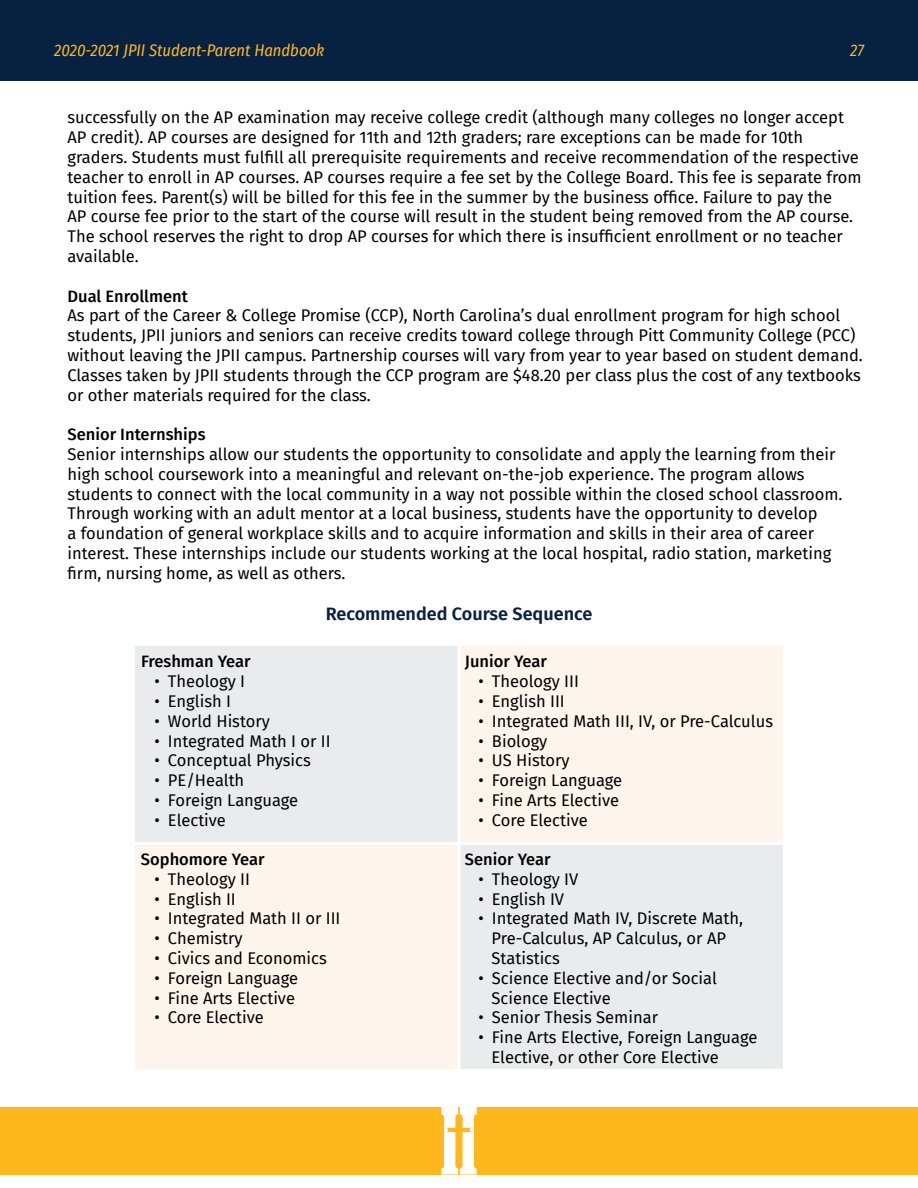
<style>
.page{position:relative;width:918px;height:1188px;background:#fff}
.page>*{position:absolute;margin:0;border:0;box-sizing:border-box;transform-origin:0 0}
.t1{font:600 18px "Fira Sans";color:#072241}
.t2{font:16.5px/19.8px "Fira Sans";color:#000}
.t3{font:500 16.5px "Fira Sans";color:#000}
.t4{font:italic 16.5px "Fira Sans Condensed";color:#ffb71e}
</style>
<div class="page">
<div style="left:0;top:0;width:918px;height:81px;background:#072241"></div>
<div style="left:0;top:1107px;width:918px;height:67px;background:#ffb71e"></div>
<svg style="left:441px;top:1107px;width:36px;height:67px"></svg>
<svg style="left:135px;top:646px;width:648px;height:423px;background:#f3efeb"></svg>
<hr style="left:458px;top:646px;width:2px;height:196px;background:#fff">
<hr style="left:135px;top:842px;width:324px;height:3px;background:#fff">
<hr style="left:459px;top:842px;width:324px;height:3px;background:#fff">
<hr style="left:458px;top:845px;width:2px;height:224px;background:#fff">
<p class="t4" style="left:54px;top:38px;width:272px">2020-2021 JPII Student-Parent Handbook</p>
<p class="t4" style="left:850px;top:38px;width:15px">27</p>
<p class="t2" style="left:67px;top:107px;width:796px">successfully on the AP examination may receive college credit (although many colleges no longer accept AP credit). AP courses are designed for 11th and 12th graders; rare exceptions can be made for 10th graders. Students must fulfill all prerequisite requirements and receive recommendation of the respective teacher to enroll in AP courses. AP courses require a fee set by the College Board. This fee is separate from tuition fees. Parent(s) will be billed for this fee in the summer by the business office. Failure to pay the<br>AP course fee prior to the start of the course will result in the student being removed from the AP course.<br>The school reserves the right to drop AP courses for which there is insufficient enrollment or no teacher available.</p>
<p class="t3" style="left:67px;top:283px;width:122px">Dual Enrollment</p>
<p class="t2" style="left:67px;top:305px;width:797px">As part of the Career &amp; College Promise (CCP), North Carolina’s dual enrollment program for high school students, JPII juniors and seniors can receive credits toward college through Pitt Community College (PCC) without leaving the JPII campus. Partnership courses will vary from year to year based on student demand.<br>Classes taken by JPII students through the CCP program are $48.20 per class plus the cost of any textbooks or other materials required for the class.</p>
<p class="t3" style="left:67px;top:421px;width:140px">Senior Internships</p>
<p class="t2" style="left:67px;top:444px;width:777px">Senior internships allow our students the opportunity to consolidate and apply the learning from their high school coursework into a meaningful and relevant on-the-job experience. The program allows students to connect with the local community in a way not possible within the closed school classroom.<br>Through working with an adult mentor at a local business, students have the opportunity to develop<br>a foundation of general workplace skills and to acquire information and skills in their area of career interest. These internships include our students working at the local hospital, radio station, marketing firm, nursing home, as well as others.</p>
<p class="t1" style="left:326px;top:599px;width:268px">Recommended Course Sequence</p>
<p class="t3" style="left:141px;top:648px;width:111px">Freshman Year</p>
<p class="t2" style="left:154px;top:671px;width:92px">• Theology I</p>
<p class="t2" style="left:154px;top:691px;width:78px">• English I</p>
<p class="t2" style="left:154px;top:711px;width:117px">• World History</p>
<p class="t2" style="left:154px;top:731px;width:178px">• Integrated Math I or II</p>
<p class="t2" style="left:154px;top:750px;width:158px">• Conceptual Physics</p>
<p class="t2" style="left:154px;top:770px;width:91px">• PE/Health</p>
<p class="t2" style="left:154px;top:790px;width:145px">• Foreign Language</p>
<p class="t2" style="left:154px;top:810px;width:73px">• Elective</p>
<p class="t3" style="left:465px;top:648px;width:84px">Junior Year</p>
<p class="t2" style="left:478px;top:671px;width:102px">• Theology III</p>
<p class="t2" style="left:478px;top:691px;width:88px">• English III</p>
<p class="t2" style="left:478px;top:711px;width:296px">• Integrated Math III, IV, or Pre-Calculus</p>
<p class="t2" style="left:478px;top:731px;width:70px">• Biology</p>
<p class="t2" style="left:478px;top:750px;width:93px">• US History</p>
<p class="t2" style="left:478px;top:770px;width:145px">• Foreign Language</p>
<p class="t2" style="left:478px;top:790px;width:142px">• Fine Arts Elective</p>
<p class="t2" style="left:478px;top:810px;width:111px">• Core Elective</p>
<p class="t3" style="left:141px;top:846px;width:125px">Sophomore Year</p>
<p class="t2" style="left:154px;top:869px;width:97px">• Theology II</p>
<p class="t2" style="left:154px;top:888px;width:83px">• English II</p>
<p class="t2" style="left:154px;top:908px;width:187px">• Integrated Math II or III</p>
<p class="t2" style="left:154px;top:928px;width:90px">• Chemistry</p>
<p class="t2" style="left:154px;top:948px;width:174px">• Civics and Economics</p>
<p class="t2" style="left:154px;top:968px;width:145px">• Foreign Language</p>
<p class="t2" style="left:154px;top:987px;width:142px">• Fine Arts Elective</p>
<p class="t2" style="left:154px;top:1007px;width:111px">• Core Elective</p>
<p class="t3" style="left:465px;top:846px;width:87px">Senior Year</p>
<p class="t2" style="left:478px;top:869px;width:101px">• Theology IV</p>
<p class="t2" style="left:478px;top:888px;width:87px">• English IV</p>
<p class="t2" style="left:492px;top:908px;width:253px;text-indent:-13px">• Integrated Math IV, Discrete Math,<br>Pre-Calculus, AP Calculus, or AP<br>Statistics</p>
<p class="t2" style="left:492px;top:968px;width:227px;text-indent:-13px">• Science Elective and/or Social<br>Science Elective</p>
<p class="t2" style="left:478px;top:1007px;width:181px">• Senior Thesis Seminar</p>
<p class="t2" style="left:492px;top:1027px;width:267px;text-indent:-13px">• Fine Arts Elective, Foreign Language<br>Elective, or other Core Elective</p>
</div>
